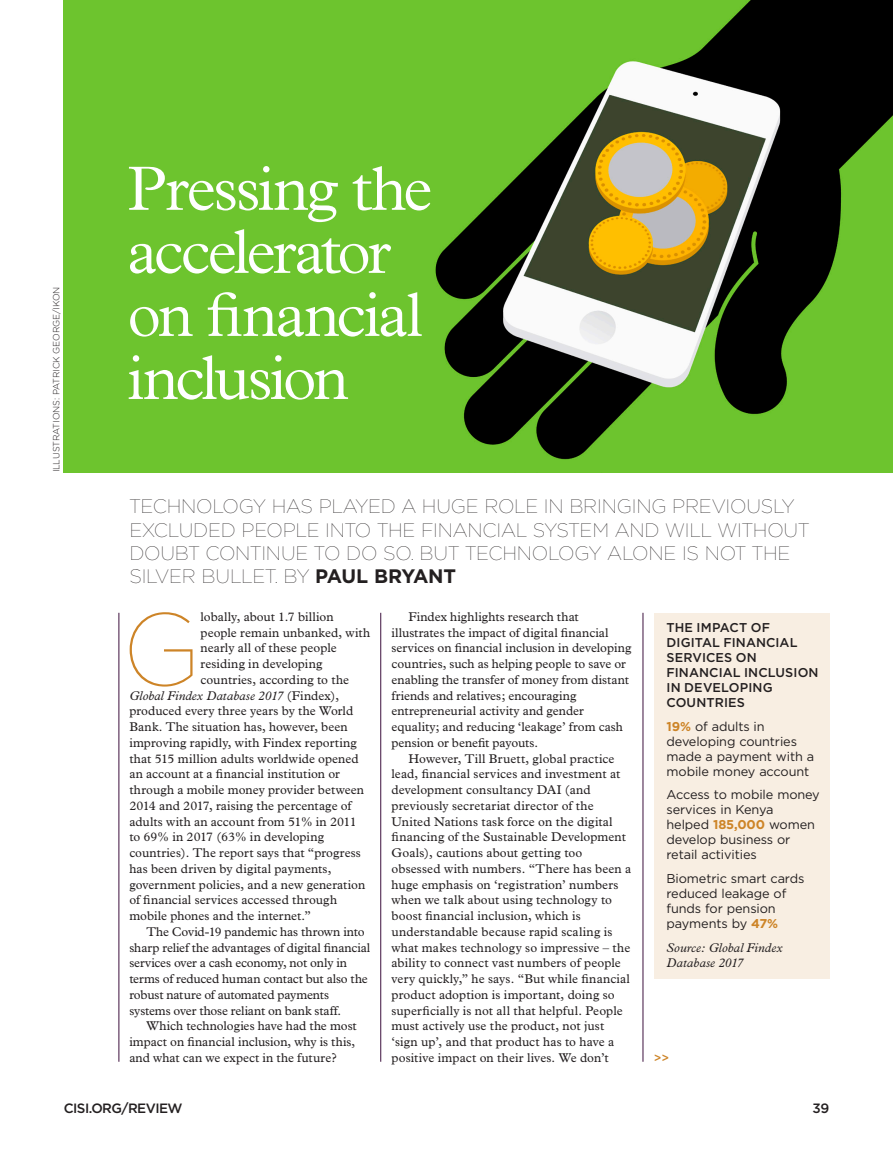
<style>
.page{position:relative;width:893px;height:1149px;background:#fff}
.page>*{position:absolute;margin:0;border:0;box-sizing:border-box;transform-origin:0 0}
.COPY{font:100 102.6px "Gotham";color:#cd8427}
.HEADLINE{font:300 63px/63px "Plantin";letter-spacing:-.04em;color:#fff}
.t1{font:100 19.5px/23.4px "Gotham";letter-spacing:-.01em;color:#231f20}
.t2{font:500 13.5px "Gotham";letter-spacing:-.04em;color:#231f20}
.COPY-2{font:12.75px/15.8px "Plantin";letter-spacing:.005em;color:#231f20}
.t3{font:12.75px/15px "Gotham";letter-spacing:-.01em;color:#231f20}
.COPY-3{font:500 12.75px/15px "Gotham";letter-spacing:.01em;color:#231f20}
.COPY-4{font:italic 12.75px/15.3px "Plantin";letter-spacing:.005em;color:#231f20}
.t4{font:500 12px "Gotham";color:#cd8427}
._08_Credits{font:300 9px "Gotham";letter-spacing:-.01em;color:#231f20}
.s1{font-weight:700}
.s2{font-style:normal}
.s3{font-weight:700;color:#cd8427}
</style>
<div class="page">
<img style="left:64px;top:0;width:829px;height:472px">
<hr style="left:380px;top:612px;width:1px;height:449px;background:#3c103d">
<hr style="left:119px;top:612px;width:1px;height:449px;background:#3c103d">
<hr style="left:643px;top:612px;width:1px;height:449px;background:#3c103d">
<div style="left:654px;top:612px;width:175px;height:366px;background:#f8eee2"></div>
<p class="_08_Credits" style="left:51px;top:472px;width:187px;rotate:-90deg">ILLUSTRATIONS: PATRICK GEORGE/IKON</p>
<p class="HEADLINE" style="left:128px;top:157px;width:306px">Pressing the accelerator on financial inclusion</p>
<p class="t1" style="left:129px;top:494px;width:682px">TECHNOLOGY HAS PLAYED A HUGE ROLE IN BRINGING PREVIOUSLY EXCLUDED PEOPLE INTO THE FINANCIAL SYSTEM AND WILL WITHOUT DOUBT CONTINUE TO DO SO. BUT TECHNOLOGY ALONE IS NOT THE SILVER BULLET. BY <span class="s1">PAUL BRYANT</span></p>
<p class="COPY" style="left:122px;top:594px;width:81px">G</p>
<p class="COPY-2" style="left:201px;top:608px;width:135px">lobally, about 1.7 billion</p>
<p class="COPY-2" style="left:201px;top:624px;width:171px">people remain unbanked, with</p>
<p class="COPY-2" style="left:201px;top:640px;width:138px">nearly all of these people</p>
<p class="COPY-2" style="left:201px;top:655px;width:123px">residing in developing</p>
<p class="COPY-2" style="left:201px;top:671px;width:150px">countries, according to the</p>
<p class="COPY-4" style="left:129px;top:687px;width:211px">Global Findex Database 2017 <span class="s2">(Findex),</span></p>
<p class="COPY-2" style="left:129px;top:702px;width:225px">produced every three years by the World</p>
<p class="COPY-2" style="left:129px;top:718px;width:220px">Bank. The situation has, however, been</p>
<p class="COPY-2" style="left:129px;top:734px;width:229px">improving rapidly, with Findex reporting</p>
<p class="COPY-2" style="left:129px;top:750px;width:231px">that 515 million adults worldwide opened</p>
<p class="COPY-2" style="left:129px;top:765px;width:212px">an account at a financial institution or</p>
<p class="COPY-2" style="left:129px;top:781px;width:236px">through a mobile money provider between</p>
<p class="COPY-2" style="left:129px;top:797px;width:224px">2014 and 2017, raising the percentage of</p>
<p class="COPY-2" style="left:129px;top:813px;width:229px">adults with an account from 51% in 2011</p>
<p class="COPY-2" style="left:129px;top:828px;width:196px">to 69% in 2017 (63% in developing</p>
<p class="COPY-2" style="left:129px;top:844px;width:233px">countries). The report says that “progress</p>
<p class="COPY-2" style="left:129px;top:860px;width:204px">has been driven by digital payments,</p>
<p class="COPY-2" style="left:129px;top:876px;width:237px">government policies, and a new generation</p>
<p class="COPY-2" style="left:129px;top:891px;width:209px">of financial services accessed through</p>
<p class="COPY-2" style="left:129px;top:907px;width:183px">mobile phones and the internet.”</p>
<p class="COPY-2" style="left:129px;top:923px;width:242px;text-indent:17px">The Covid-19 pandemic has thrown into sharp relief the advantages of digital financial services over a cash economy, not only in terms of reduced human contact but also the robust nature of automated payments systems over those reliant on bank staff.</p>
<p class="COPY-2" style="left:129px;top:1017px;width:229px;text-align:justify;text-indent:17px">Which technologies have had the most impact on financial inclusion, why is this, and what can we expect in the future?</p>
<p class="COPY-2" style="left:392px;top:608px;width:241px;text-indent:17px">Findex highlights research that illustrates the impact of digital financial services on financial inclusion in developing countries, such as helping people to save or enabling the transfer of money from distant friends and relatives; encouraging entrepreneurial activity and gender equality; and reducing ‘leakage’ from cash pension or benefit payouts.</p>
<p class="COPY-2" style="left:392px;top:750px;width:241px;text-indent:17px">However, Till Bruett, global practice lead, financial services and investment at development consultancy DAI (and previously secretariat director of the United Nations task force on the digital financing of the Sustainable Development Goals), cautions about getting too obsessed with numbers. “There has been a huge emphasis on ‘registration’ numbers when we talk about using technology to boost financial inclusion, which is understandable because rapid scaling is what makes technology so impressive – the ability to connect vast numbers of people very quickly,” he says. “But while financial product adoption is important, doing so superficially is not all that helpful. People must actively use the product, not just ‘sign up’, and that product has to have a positive impact on their lives. We don’t</p>
<p class="COPY-3" style="left:666px;top:619px;width:154px">THE IMPACT OF<br>DIGITAL FINANCIAL<br>SERVICES ON<br>FINANCIAL INCLUSION<br>IN DEVELOPING<br>COUNTRIES</p>
<p class="t3" style="left:666px;top:718px;width:149px"><span class="s3">19%</span> of adults in developing countries made a payment with a mobile money account</p>
<p class="t3" style="left:666px;top:786px;width:155px">Access to mobile money services in Kenya<br>helped <span class="s3">185,000</span> women develop business or retail activities</p>
<p class="t3" style="left:666px;top:870px;width:139px">Biometric smart cards reduced leakage of funds for pension payments by <span class="s3">47%</span></p>
<p class="COPY-4" style="left:666px;top:939px;width:117px">Source: Global Findex<br>Database 2017</p>
<p class="t4" style="left:654px;top:1051px;width:17px">&gt;&gt;</p>
<p class="t2" style="left:64px;top:1100px;width:120px">CISI.ORG/REVIEW</p>
<p class="t2" style="left:813px;top:1100px;width:18px">39</p>
</div>
